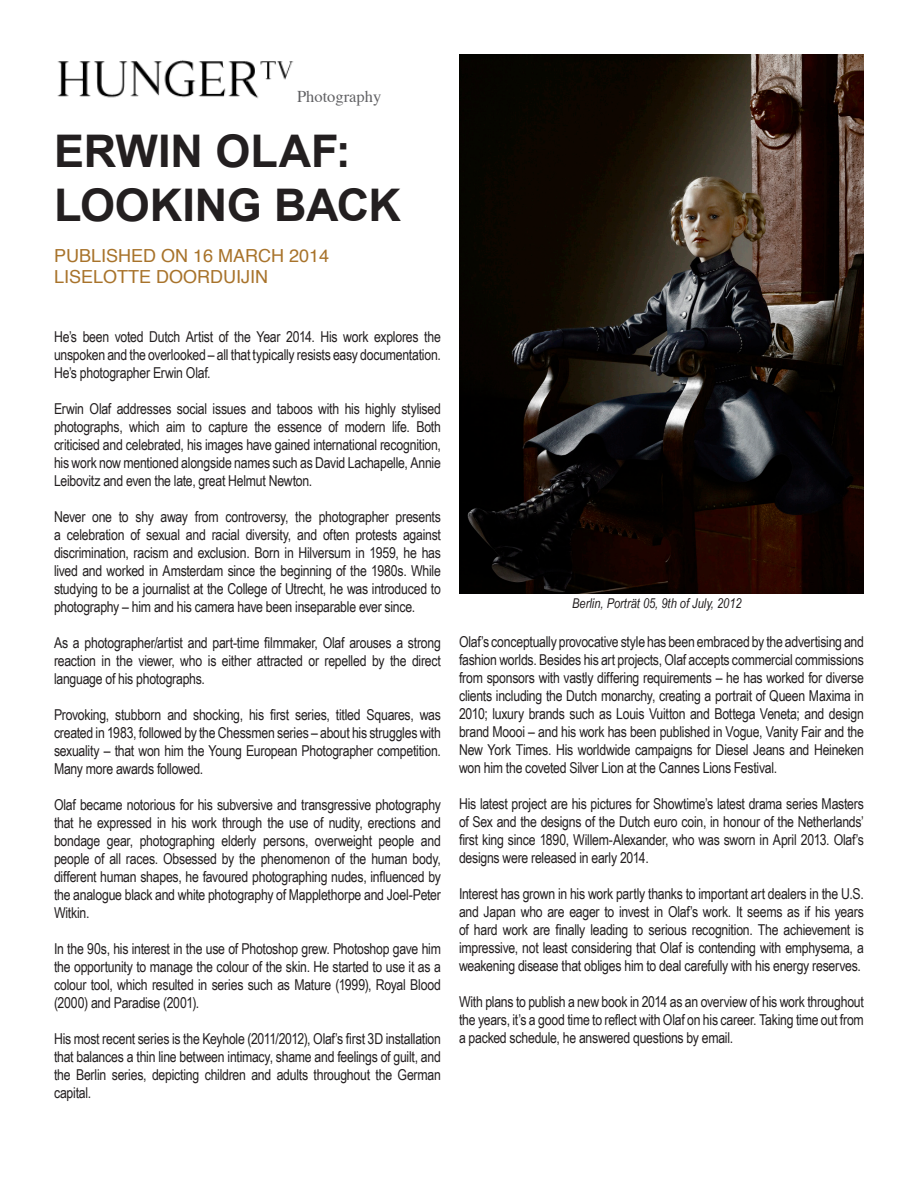
<style>
.page{position:relative;width:918px;height:1188px;background:#fff}
.page>*{position:absolute;margin:0;border:0;box-sizing:border-box;transform-origin:0 0}
.t1{font:700 45px "Arial";letter-spacing:-.005em;color:#231f20}
.t2{font:18px "Helvetica";color:#a8732b}
.t3{font:16.5px "Times";color:#616164}
.t4{font:15px/18px "Arial Narrow";letter-spacing:-.02em;color:#231f20;text-align:justify}
.t5{font:italic 13.5px "Arial Narrow";color:#231f20}
</style>
<div class="page">
<img style="left:57px;top:60px;width:237px;height:39px">
<img style="left:459px;top:54px;width:405px;height:540px">
<p class="t3" style="left:297px;top:81px;width:86px">Photography</p>
<p class="t1" style="left:54px;top:122px;width:298px">ERWIN OLAF:</p>
<p class="t1" style="left:54px;top:176px;width:348px">LOOKING BACK</p>
<p class="t2" style="left:54px;top:241px;width:277px">PUBLISHED ON 16 MARCH 2014</p>
<p class="t2" style="left:54px;top:263px;width:216px">LISELOTTE DOORDUIJIN</p>
<p class="t4" style="left:54px;top:327px;width:388px">He’s been voted Dutch Artist of the Year 2014. His work explores the unspoken and the overlooked – all that typically resists easy documentation.<br>He’s photographer Erwin Olaf.</p>
<p class="t4" style="left:54px;top:399px;width:388px">Erwin Olaf addresses social issues and taboos with his highly stylised photographs, which aim to capture the essence of modern life. Both criticised and celebrated, his images have gained international recognition, his work now mentioned alongside names such as David Lachapelle, Annie Leibovitz and even the late, great Helmut Newton.</p>
<p class="t4" style="left:54px;top:507px;width:388px">Never one to shy away from controversy, the photographer presents a celebration of sexual and racial diversity, and often protests against discrimination, racism and exclusion. Born in Hilversum in 1959, he has lived and worked in Amsterdam since the beginning of the 1980s. While studying to be a journalist at the College of Utrecht, he was introduced to photography – him and his camera have been inseparable ever since.</p>
<p class="t4" style="left:54px;top:633px;width:388px">As a photographer/artist and part-time filmmaker, Olaf arouses a strong reaction in the viewer, who is either attracted or repelled by the direct language of his photographs.</p>
<p class="t4" style="left:54px;top:705px;width:388px">Provoking, stubborn and shocking, his first series, titled Squares, was created in 1983, followed by the Chessmen series – about his struggles with sexuality – that won him the Young European Photographer competition.<br>Many more awards followed.</p>
<p class="t4" style="left:54px;top:795px;width:388px">Olaf became notorious for his subversive and transgressive photography that he expressed in his work through the use of nudity, erections and bondage gear, photographing elderly persons, overweight people and people of all races. Obsessed by the phenomenon of the human body, different human shapes, he favoured photographing nudes, influenced by the analogue black and white photography of Mapplethorpe and Joel-Peter Witkin.</p>
<p class="t4" style="left:54px;top:939px;width:388px">In the 90s, his interest in the use of Photoshop grew. Photoshop gave him the opportunity to manage the colour of the skin. He started to use it as a colour tool, which resulted in series such as Mature (1999), Royal Blood (2000) and Paradise (2001).</p>
<p class="t4" style="left:54px;top:1029px;width:389px">His most recent series is the Keyhole (2011/2012), Olaf’s first 3D installation that balances a thin line between intimacy, shame and feelings of guilt, and the Berlin series, depicting children and adults throughout the German capital.</p>
<p class="t5" style="left:572px;top:594px;width:171px">Berlin, Porträt 05, 9th of July, 2012</p>
<p class="t4" style="left:459px;top:632px;width:407px">Olaf’s conceptually provocative style has been embraced by the advertising and fashion worlds. Besides his art projects, Olaf accepts commercial commissions from sponsors with vastly differing requirements – he has worked for diverse clients including the Dutch monarchy, creating a portrait of Queen Maxima in 2010; luxury brands such as Louis Vuitton and Bottega Veneta; and design brand Moooi – and his work has been published in Vogue, Vanity Fair and the New York Times. His worldwide campaigns for Diesel Jeans and Heineken won him the coveted Silver Lion at the Cannes Lions Festival.</p>
<p class="t4" style="left:459px;top:794px;width:406px">His latest project are his pictures for Showtime’s latest drama series Masters of Sex and the designs of the Dutch euro coin, in honour of the Netherlands’ first king since 1890, Willem-Alexander, who was sworn in April 2013. Olaf’s designs were released in early 2014.</p>
<p class="t4" style="left:459px;top:884px;width:406px">Interest has grown in his work partly thanks to important art dealers in the U.S. and Japan who are eager to invest in Olaf’s work. It seems as if his years of hard work are finally leading to serious recognition. The achievement is impressive, not least considering that Olaf is contending with emphysema, a weakening disease that obliges him to deal carefully with his energy reserves.</p>
<p class="t4" style="left:459px;top:992px;width:406px">With plans to publish a new book in 2014 as an overview of his work throughout the years, it’s a good time to reflect with Olaf on his career. Taking time out from a packed schedule, he answered questions by email.</p>
</div>
